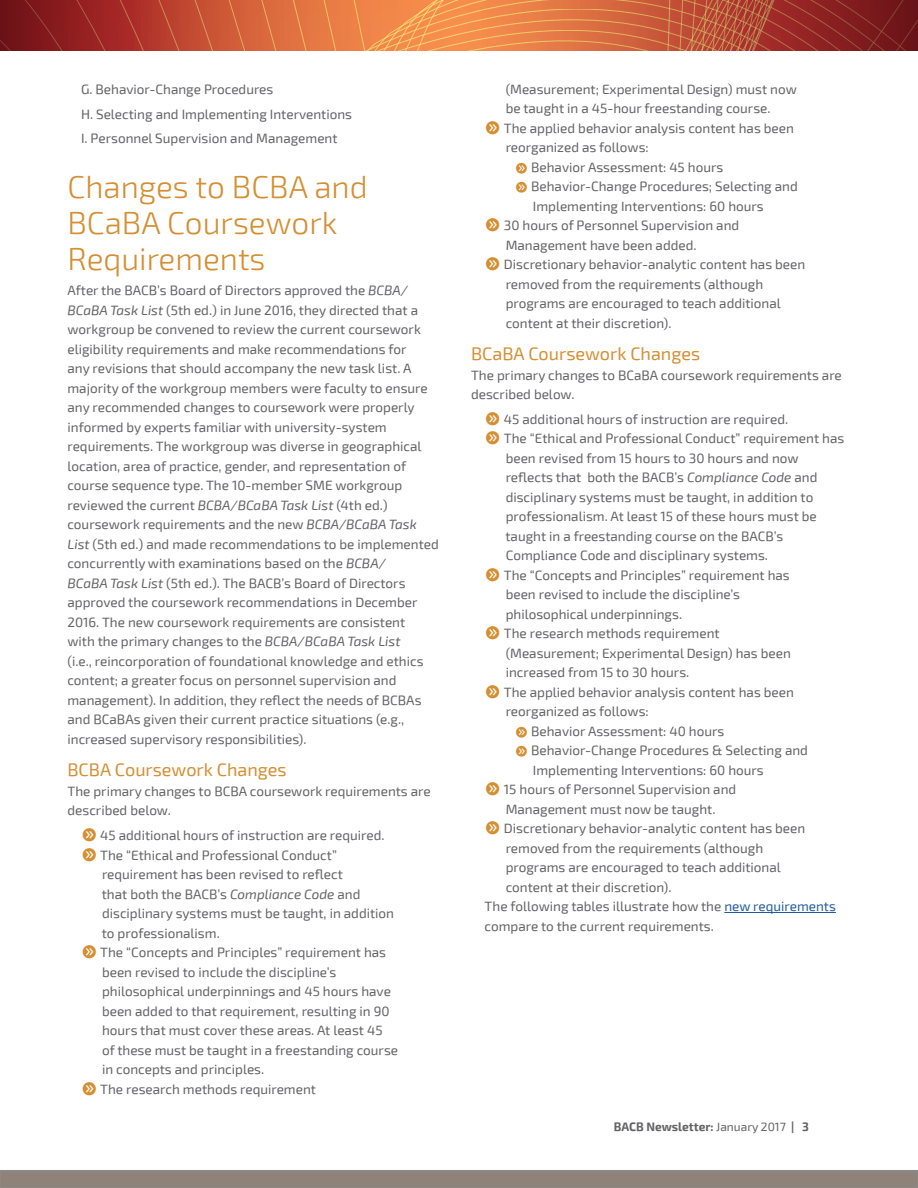
<style>
.page{position:relative;width:918px;height:1188px;background:#fff}
.page>*{position:absolute;margin:0;border:0;box-sizing:border-box;transform-origin:0 0}
.t1{font:300 31.5px/36px "Exo 2";color:#d48f33}
.t2{font:18px "Exo 2";color:#d48f33}
.t3{font:13.5px/19.5px "Exo 2";color:#636366}
.t4{font:700 12px "Exo 2";color:#636366}
.s1{font-style:italic}
.s2{font-family:"Button Bonus Circle Negative";font-size:16.5px;color:#d48f33}
.s3{font-family:"Button Bonus Circle Negative";color:#d48f33}
.s4{color:#215e9e}
.s5{font-weight:400}
</style>
<div class="page">
<svg style="left:0;top:0;width:918px;height:51px;background:#c05737"></svg>
<div style="left:0;top:1171px;width:918px;height:17px;background:#8f8279"></div>
<div style="left:0;top:1170px;width:918px;height:18px;border:2px solid #8a8a8d"></div>
<hr style="left:724px;top:912px;width:112px;height:1px;background:#215e9e">
<p class="t3" style="left:81px;top:77px;width:273px;line-height:24.9px">G. Behavior-Change Procedures<br>H. Selecting and Implementing Interventions<br>I. Personnel Supervision and Management</p>
<h1 class="t1" style="left:68px;top:170px;width:302px">Changes to BCBA and<br>BCaBA Coursework<br>Requirements</h1>
<p class="t3" style="left:68px;top:281px;width:373px">After the BACB’s Board of Directors approved the <span class="s1">BCBA/ BCaBA Task List</span> (5th ed.) in June 2016, they directed that a workgroup be convened to review the current coursework eligibility requirements and make recommendations for<br>any revisions that should accompany the new task list. A majority of the workgroup members were faculty to ensure any recommended changes to coursework were properly informed by experts familiar with university-system requirements. The workgroup was diverse in geographical location, area of practice, gender, and representation of course sequence type. The 10-member SME workgroup reviewed the current <span class="s1">BCBA/BCaBA Task List</span> (4th ed.) coursework requirements and the new <span class="s1">BCBA/BCaBA Task List</span> (5th ed.) and made recommendations to be implemented concurrently with examinations based on the <span class="s1">BCBA/<br>BCaBA Task List</span> (5th ed.). The BACB’s Board of Directors approved the coursework recommendations in December 2016. The new coursework requirements are consistent<br>with the primary changes to the <span class="s1">BCBA/BCaBA Task List<br></span>(i.e., reincorporation of foundational knowledge and ethics content; a greater focus on personnel supervision and management). In addition, they reflect the needs of BCBAs and BCaBAs given their current practice situations (e.g., increased supervisory responsibilities).</p>
<h2 class="t2" style="left:68px;top:759px;width:221px">BCBA Coursework Changes</h2>
<p class="t3" style="left:68px;top:781px;width:365px">The primary changes to BCBA coursework requirements are described below.</p>
<p class="t3" style="left:81px;top:826px;width:305px"><span class="s2">g</span> 45 additional hours of instruction are required.</p>
<p class="t3" style="left:81px;top:845px;width:257px"><span class="s2">g</span> The “Ethical and Professional Conduct”</p>
<p class="t3" style="left:102px;top:865px;width:242px">requirement has been revised to reflect</p>
<p class="t3" style="left:102px;top:884px;width:260px">that both the BACB’s <span class="s1">Compliance Code</span> and</p>
<p class="t3" style="left:102px;top:904px;width:294px">disciplinary systems must be taught, in addition</p>
<p class="t3" style="left:102px;top:923px;width:119px">to professionalism.</p>
<p class="t3" style="left:81px;top:943px;width:307px"><span class="s2">g</span> The “Concepts and Principles” requirement has</p>
<p class="t3" style="left:102px;top:962px;width:236px">been revised to include the discipline’s</p>
<p class="t3" style="left:102px;top:982px;width:290px">philosophical underpinnings and 45 hours have</p>
<p class="t3" style="left:102px;top:1001px;width:289px">been added to that requirement, resulting in 90</p>
<p class="t3" style="left:102px;top:1021px;width:282px">hours that must cover these areas. At least 45</p>
<p class="t3" style="left:102px;top:1040px;width:298px">of these must be taught in a freestanding course</p>
<p class="t3" style="left:102px;top:1060px;width:164px">in concepts and principles.</p>
<p class="t3" style="left:81px;top:1079px;width:237px"><span class="s2">g</span> The research methods requirement</p>
<p class="t3" style="left:506px;top:79px;width:293px">(Measurement; Experimental Design) must now</p>
<p class="t3" style="left:506px;top:99px;width:266px">be taught in a 45-hour freestanding course.</p>
<p class="t3" style="left:485px;top:118px;width:311px"><span class="s2">g</span> The applied behavior analysis content has been</p>
<p class="t3" style="left:506px;top:138px;width:145px">reorganized as follows:</p>
<p class="t3" style="left:515px;top:157px;width:210px"><span class="s3">g</span> Behavior Assessment: 45 hours</p>
<p class="t3" style="left:515px;top:177px;width:285px"><span class="s3">g</span> Behavior-Change Procedures; Selecting and</p>
<p class="t3" style="left:533px;top:196px;width:233px">Implementing Interventions: 60 hours</p>
<p class="t3" style="left:485px;top:216px;width:256px"><span class="s2">g</span> 30 hours of Personnel Supervision and</p>
<p class="t3" style="left:506px;top:235px;width:192px">Management have been added.</p>
<p class="t3" style="left:485px;top:255px;width:322px"><span class="s2">g</span> Discretionary behavior-analytic content has been</p>
<p class="t3" style="left:506px;top:274px;width:259px">removed from the requirements (although</p>
<p class="t3" style="left:506px;top:294px;width:277px">programs are encouraged to teach additional</p>
<p class="t3" style="left:506px;top:313px;width:167px">content at their discretion).</p>
<h2 class="t2" style="left:471px;top:343px;width:231px">BCaBA Coursework Changes</h2>
<p class="t3" style="left:471px;top:365px;width:372px">The primary changes to BCaBA coursework requirements are described below.</p>
<p class="t3" style="left:485px;top:410px;width:305px"><span class="s2">g</span> 45 additional hours of instruction are required.</p>
<p class="t3" style="left:485px;top:429px;width:361px"><span class="s2">g</span> The “Ethical and Professional Conduct” requirement has</p>
<p class="t3" style="left:506px;top:449px;width:294px">been revised from 15 hours to 30 hours and now</p>
<p class="t3" style="left:506px;top:468px;width:313px">reflects that both the BACB’s <span class="s1">Compliance Code</span> and</p>
<p class="t3" style="left:506px;top:488px;width:309px">disciplinary systems must be taught, in addition to</p>
<p class="t3" style="left:506px;top:507px;width:313px">professionalism. At least 15 of these hours must be</p>
<p class="t3" style="left:505px;top:527px;width:280px">taught in a freestanding course on the BACB’s</p>
<p class="t3" style="left:506px;top:546px;width:264px">Compliance Code and disciplinary systems.</p>
<p class="t3" style="left:485px;top:566px;width:307px"><span class="s2">g</span> The “Concepts and Principles” requirement has</p>
<p class="t3" style="left:506px;top:585px;width:236px">been revised to include the discipline’s</p>
<p class="t3" style="left:506px;top:605px;width:178px">philosophical underpinnings.</p>
<p class="t3" style="left:485px;top:624px;width:237px"><span class="s2">g</span> The research methods requirement</p>
<p class="t3" style="left:506px;top:644px;width:287px">(Measurement; Experimental Design) has been</p>
<p class="t3" style="left:506px;top:663px;width:185px">increased from 15 to 30 hours.</p>
<p class="t3" style="left:485px;top:683px;width:311px"><span class="s2">g</span> The applied behavior analysis content has been</p>
<p class="t3" style="left:506px;top:702px;width:145px">reorganized as follows:</p>
<p class="t3" style="left:515px;top:722px;width:211px"><span class="s3">g</span> Behavior Assessment: 40 hours</p>
<p class="t3" style="left:515px;top:741px;width:295px"><span class="s3">g</span> Behavior-Change Procedures &amp; Selecting and</p>
<p class="t3" style="left:533px;top:761px;width:233px">Implementing Interventions: 60 hours</p>
<p class="t3" style="left:485px;top:780px;width:253px"><span class="s2">g</span> 15 hours of Personnel Supervision and</p>
<p class="t3" style="left:506px;top:800px;width:211px">Management must now be taught.</p>
<p class="t3" style="left:485px;top:819px;width:322px"><span class="s2">g</span> Discretionary behavior-analytic content has been</p>
<p class="t3" style="left:506px;top:839px;width:259px">removed from the requirements (although</p>
<p class="t3" style="left:506px;top:858px;width:277px">programs are encouraged to teach additional</p>
<p class="t3" style="left:506px;top:878px;width:167px">content at their discretion).</p>
<p class="t3" style="left:485px;top:897px;width:353px">The following tables illustrate how the <span class="s4">new requirements</span></p>
<p class="t3" style="left:485px;top:917px;width:231px">compare to the current requirements.</p>
<p class="t4" style="left:614px;top:1119px;width:197px">BACB Newsletter: <span class="s5">January 2017</span> | 3</p>
</div>
